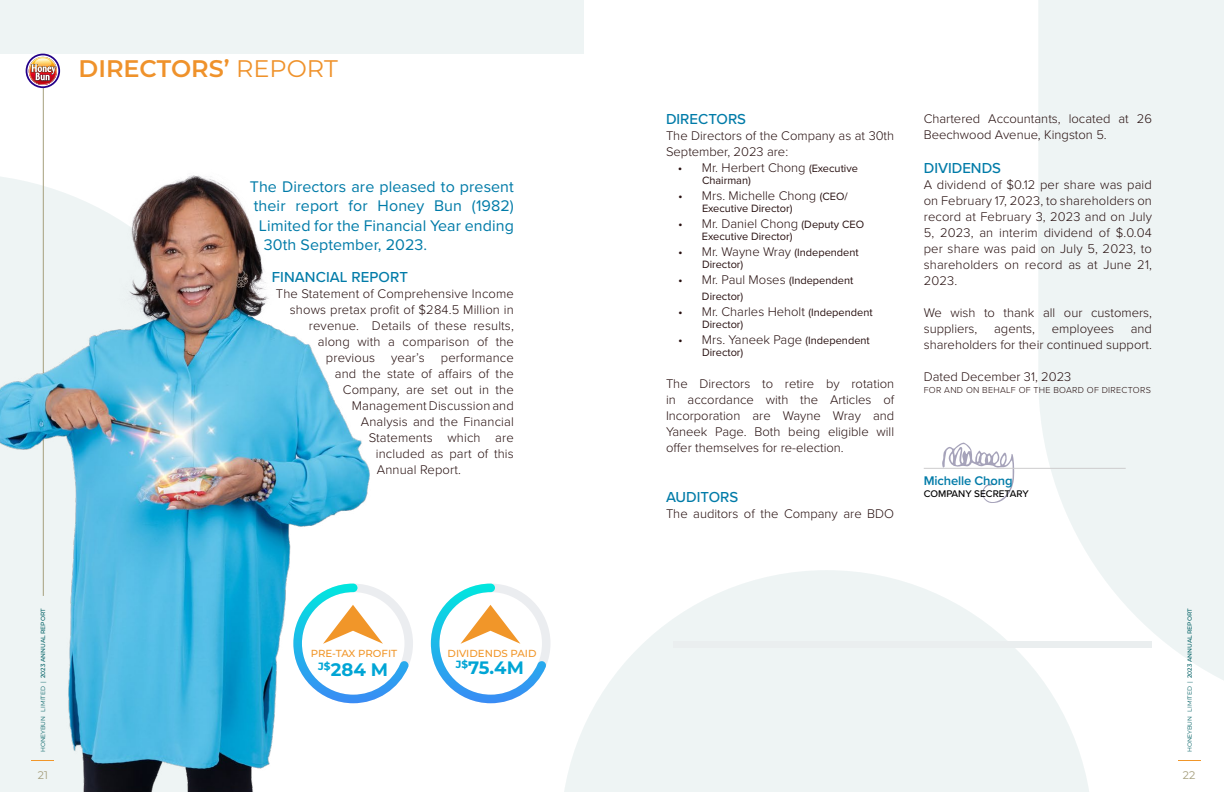
<style>
.page{position:relative;width:1224px;height:792px;background:#fff}
.page>*{position:absolute;margin:0;border:0;box-sizing:border-box;transform-origin:0 0}
.t1{font:600 24px "Montserrat";color:#ef922b}
.t2{font:700 18.1px "Montserrat";color:#00a5d5}
.t3{font:700 18px "Montserrat";color:#00a5d5}
.t4{font:16px "Proxima Nova";letter-spacing:.005em;color:#007ba8}
.t5{font:500 15px "Proxima Nova";color:#007ba8}
.t6{font:300 13px/16px "Proxima Nova";color:#271010}
.t7{font:600 13px "Proxima Nova";letter-spacing:-.01em;color:#007ba8}
.t8{font:11px "Proxima Nova";color:#271010}
.t9{font:11px "Montserrat";color:#a59e7c}
.t10{font:500 10.2px "Montserrat";color:#f19629}
.t11{font:500 10px "Proxima Nova";color:#000}
.t12{font:300 9px "Proxima Nova";letter-spacing:.03em;color:#271010}
.t13{font:6px "Montserrat";letter-spacing:-.015em;color:#006064}
.s1{font-weight:400}
.s2{font-weight:400;font-size:11px}
.s3{font-weight:500}
</style>
<div class="page">
<div style="left:0;top:0;width:583px;height:54px;background:#eef4f4"></div>
<svg style="left:564px;top:570px;width:525px;height:222px;fill:#eef4f4"></svg>
<svg style="left:1038px;top:0;width:186px;height:688px;fill:#eef4f4"></svg>
<svg style="left:400px;top:607px;width:13px;height:74px"></svg>
<svg style="left:431px;top:584px;width:120px;height:119px"></svg>
<hr style="left:43px;top:87px;width:1px;height:509px;background:#a59f7d">
<svg style="left:26px;top:54px;width:34px;height:34px"></svg>
<svg style="left:1178px;top:760px;width:23px;height:1px"></svg>
<img style="left:0;top:91px;width:400px;height:701px">
<svg style="left:942px;top:443px;width:72px;height:60px"></svg>
<div style="left:674px;top:642px;width:478px;height:6px;background:#eaeeef"></div>
<hr style="left:924px;top:468px;width:202px;height:1px;background:#cdcccd">
<h1 class="t1" style="left:79px;top:52px;width:261px">DIRECTORS’ <span class="s1">REPORT</span></h1>
<p class="t4" style="left:250px;top:175px;width:266px">The Directors are pleased to present</p>
<p class="t4" style="left:254px;top:194px;width:262px">their report for Honey Bun (1982)</p>
<p class="t4" style="left:259px;top:213px;width:257px">Limited for the Financial Year ending</p>
<p class="t4" style="left:264px;top:233px;width:165px">30th September, 2023.</p>
<p class="t5" style="left:272px;top:266px;width:138px">FINANCIAL REPORT</p>
<p class="t6" style="left:276px;top:285px;width:240px">The Statement of Comprehensive Income</p>
<p class="t6" style="left:290px;top:301px;width:226px">shows pretax profit of $284.5 Million in</p>
<p class="t6" style="left:309px;top:317px;width:207px">revenue. Details of these results,</p>
<p class="t6" style="left:318px;top:333px;width:198px">along with a comparison of the</p>
<p class="t6" style="left:326px;top:349px;width:189px">previous year’s performance</p>
<p class="t6" style="left:335px;top:365px;width:181px">and the state of affairs of the</p>
<p class="t6" style="left:343px;top:381px;width:172px">Company, are set out in the</p>
<p class="t6" style="left:352px;top:397px;width:164px">Management Discussion and</p>
<p class="t6" style="left:361px;top:413px;width:154px">Analysis and the Financial</p>
<p class="t6" style="left:369px;top:429px;width:147px">Statements which are</p>
<p class="t6" style="left:376px;top:445px;width:140px">included as part of this</p>
<p class="t6" style="left:377px;top:461px;width:86px">Annual Report.</p>
<p class="t5" style="left:666px;top:108px;width:82px">DIRECTORS</p>
<p class="t6" style="left:666px;top:127px;width:230px">The Directors of the Company as at 30th<br>September, 2023 are:</p>
<p class="t6" style="left:678px;top:159px;width:181px">• Mr. Herbert Chong <span class="s2">(Executive</span></p>
<p class="t8" style="left:702px;top:173px;width:50px">Chairman)</p>
<p class="t6" style="left:678px;top:187px;width:171px">• Mrs. Michelle Chong <span class="s2">(CEO/</span></p>
<p class="t8" style="left:702px;top:201px;width:92px">Executive Director)</p>
<p class="t6" style="left:678px;top:215px;width:188px">• Mr. Daniel Chong <span class="s2">(Deputy CEO</span></p>
<p class="t8" style="left:702px;top:229px;width:92px">Executive Director)</p>
<p class="t6" style="left:678px;top:243px;width:182px">• Mr. Wayne Wray <span class="s2">(Independent</span></p>
<p class="t8" style="left:702px;top:257px;width:43px">Director)</p>
<p class="t6" style="left:678px;top:271px;width:177px">• Mr. Paul Moses <span class="s2">(Independent</span></p>
<p class="t8" style="left:702px;top:289px;width:43px">Director)</p>
<p class="t6" style="left:678px;top:303px;width:196px">• Mr. Charles Heholt <span class="s2">(Independent</span></p>
<p class="t8" style="left:702px;top:317px;width:43px">Director)</p>
<p class="t6" style="left:678px;top:331px;width:193px">• Mrs. Yaneek Page <span class="s2">(Independent</span></p>
<p class="t8" style="left:702px;top:345px;width:43px">Director)</p>
<p class="t6" style="left:666px;top:375px;width:230px;text-align:justify">The Directors to retire by rotation in accordance with the Articles of Incorporation are Wayne Wray and Yaneek Page. Both being eligible will offer themselves for re-election.</p>
<p class="t5" style="left:666px;top:486px;width:74px">AUDITORS</p>
<p class="t6" style="left:666px;top:505px;width:230px">The auditors of the Company are BDO</p>
<p class="t6" style="left:924px;top:110px;width:230px">Chartered Accountants, located at 26<br>Beechwood Avenue, Kingston 5.</p>
<p class="t5" style="left:924px;top:157px;width:79px">DIVIDENDS</p>
<p class="t6" style="left:924px;top:176px;width:230px;text-align:justify">A dividend of $0.12 per share was paid on February 17, 2023, to shareholders on record at February 3, 2023 and on July 5, 2023, an interim dividend of $.0.04 per share was paid on July 5, 2023, to shareholders on record as at June 21, 2023.</p>
<p class="t6" style="left:924px;top:304px;width:230px">We wish to thank all our customers, suppliers,</p>
<p class="t6" style="left:924px;top:320px;width:230px;text-align:right">and<br>shareholders for their continued support.</p>
<p class="t6" style="left:924px;top:368px;width:149px">Dated December 31, 2023</p>
<p class="t12" style="left:924px;top:383px;width:229px">FOR AND ON BEHALF OF THE BOARD OF DIRECTORS</p>
<p class="t6" style="left:994px;top:320px;width:42px">agents,</p>
<p class="t6" style="left:1052px;top:320px;width:64px">employees</p>
<p class="t7" style="left:924px;top:471px;width:90px">Michelle Chong</p>
<p class="t11" style="left:924px;top:486px;width:106px">COMPANY SECRETARY</p>
<p class="t13" style="left:39px;top:752px;width:145px;rotate:-90deg">HONEYBUN LIMITED | <span class="s3">2023 ANNUAL REPORT</span></p>
<p class="t13" style="left:1185px;top:752px;width:145px;rotate:-90deg">HONEYBUN LIMITED | <span class="s3">2023 ANNUAL REPORT</span></p>
<p class="t10" style="left:311px;top:646px;width:88px">PRE-TAX PROFIT</p>
<h2 class="t2" style="left:318px;top:656px;width:72px"><sup>J$</sup>284 M</h2>
<p class="t10" style="left:448px;top:646px;width:90px">DIVIDENDS PAID</p>
<h3 class="t3" style="left:456px;top:655px;width:70px"><sup>J$</sup>75.4M</h3>
<p class="t9" style="left:38px;top:767px;width:12px">21</p>
<p class="t9" style="left:1183px;top:767px;width:14px">22</p>
</div>
